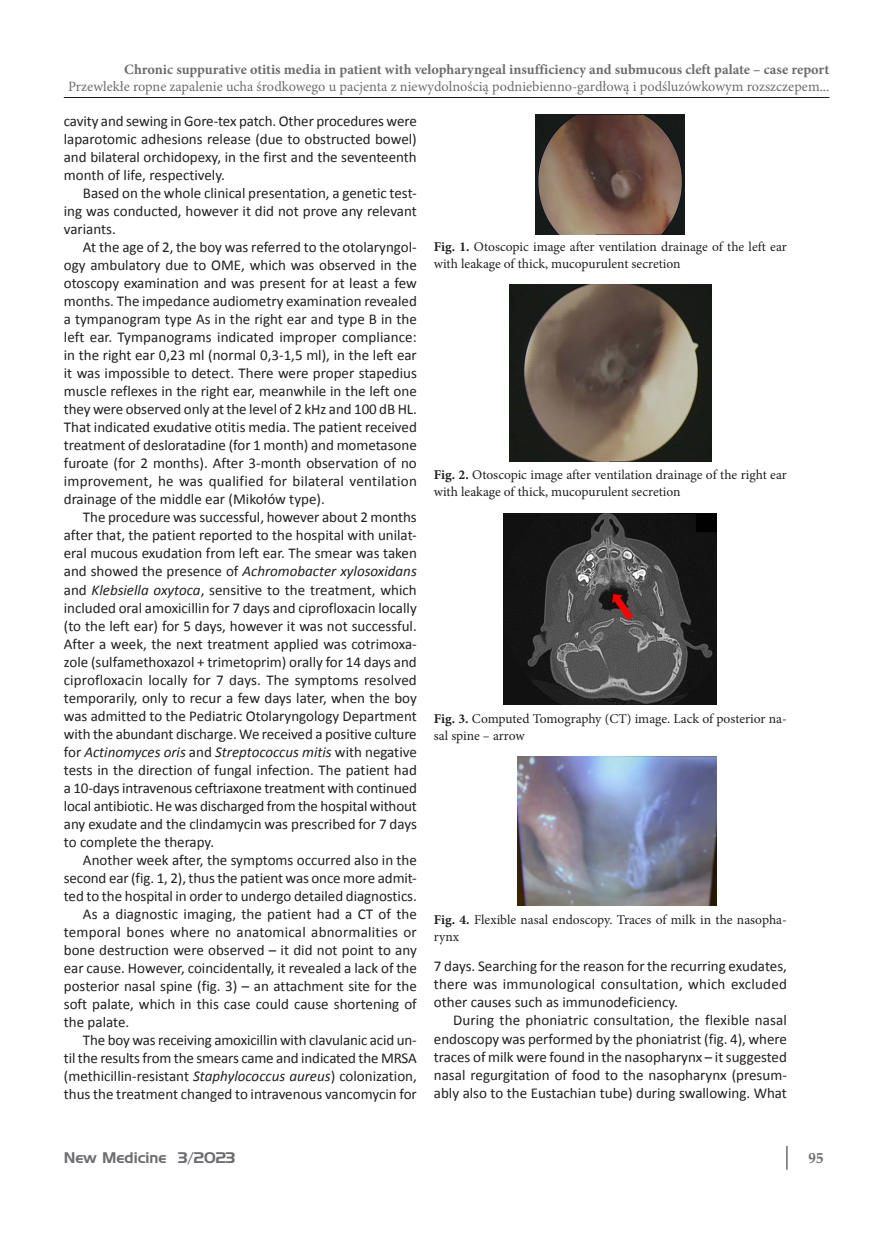
<style>
.page{position:relative;width:872px;height:1234px;background:#fff}
.page>*{position:absolute;margin:0;border:0;box-sizing:border-box;transform-origin:0 0}
.t1{font:15px/18px "Calibri";color:#231f20;text-align:justify}
.t2{font:15px "Grotesk Handel EE";color:#6c6d70}
.t3{font:700 15px "Palatino Linotype";color:#6c6d70}
.t4{font:14.25px "Minion Pro";color:#6c6d70}
.t5{font:700 14.25px "Minion Pro";color:#6c6d70}
.t6{font:13.5px/16.5px "Minion Pro";color:#231f20}
.s1{font-style:italic}
.s2{font-weight:700}
</style>
<div class="page">
<hr style="left:64px;top:97px;width:765px;height:1px;background:#231f20">
<svg style="left:786px;top:1145px;width:1px;height:24px"></svg>
<img style="left:536px;top:115px;width:149px;height:119px">
<img style="left:509px;top:285px;width:202px;height:176px">
<img style="left:503px;top:513px;width:213px;height:190px">
<img style="left:517px;top:756px;width:199px;height:149px">
<p class="t5" style="left:124px;top:60px;width:706px">Chronic suppurative otitis media in patient with velopharyngeal insufficiency and submucous cleft palate – case report</p>
<p class="t4" style="left:68px;top:77px;width:763px">Przewlekłe ropne zapalenie ucha środkowego u pacjenta z niewydolnością podniebienno-gardłową i podśluzówkowym rozszczepem...</p>
<p class="t1" style="left:64px;top:112px;width:354px">cavity and sewing in Gore-tex patch. Other procedures were laparotomic adhesions release (due to obstructed bowel) and bilateral orchidopexy, in the first and the seventeenth month of life, respectively.</p>
<p class="t1" style="left:64px;top:184px;width:354px;text-indent:19px">Based on the whole clinical presentation, a genetic test&shy;ing was conducted, however it did not prove any relevant variants.</p>
<p class="t1" style="left:64px;top:238px;width:354px;text-indent:19px">At the age of 2, the boy was referred to the otolaryngol&shy;ogy ambulatory due to OME, which was observed in the otoscopy examination and was present for at least a few months. The impedance audiometry examination revealed a tympanogram type As in the right ear and type B in the left ear. Tympanograms indicated improper compliance: in the right ear 0,23 ml (normal 0,3-1,5 ml), in the left ear it was impossible to detect. There were proper stapedius muscle reflexes in the right ear, meanwhile in the left one they were observed only at the level of 2 kHz and 100 dB HL.<br>That indicated exudative otitis media. The patient received treatment of desloratadine (for 1 month) and mometasone furoate (for 2 months). After 3-month observation of no improvement, he was qualified for bilateral ventilation drainage of the middle ear (Mikołów type).</p>
<p class="t1" style="left:64px;top:508px;width:354px;text-indent:19px">The procedure was successful, however about 2 months after that, the patient reported to the hospital with unilat&shy;eral mucous exudation from left ear. The smear was taken and showed the presence of <span class="s1">Achromobacter xylosoxidans </span>and <span class="s1">Klebsiella oxytoca</span>, sensitive to the treatment, which included oral amoxicillin for 7 days and ciprofloxacin locally (to the left ear) for 5 days, however it was not successful.<br>After a week, the next treatment applied was cotrimoxa&shy;zole (sulfamethoxazol + trimetoprim) orally for 14 days and ciprofloxacin locally for 7 days. The symptoms resolved temporarily, only to recur a few days later, when the boy was admitted to the Pediatric Otolaryngology Department with the abundant discharge. We received a positive culture for <span class="s1">Actinomyces oris</span> and <span class="s1">Streptococcus mitis</span> with negative tests in the direction of fungal infection. The patient had a 10-days intravenous ceftriaxone treatment with continued local antibiotic. He was discharged from the hospital without any exudate and the clindamycin was prescribed for 7 days to complete the therapy.</p>
<p class="t1" style="left:83px;top:850px;width:335px">Another week after, the symptoms occurred also in the</p>
<p class="t1" style="left:64px;top:868px;width:354px">second ear (fig. 1, 2), thus the patient was once more admit-</p>
<p class="t1" style="left:64px;top:886px;width:354px">ted to the hospital in order to undergo detailed diagnostics.</p>
<p class="t1" style="left:83px;top:904px;width:335px">As a diagnostic imaging, the patient had a CT of the</p>
<p class="t1" style="left:64px;top:922px;width:354px">temporal bones where no anatomical abnormalities or</p>
<p class="t1" style="left:64px;top:940px;width:354px">bone destruction were observed – it did not point to any</p>
<p class="t1" style="left:64px;top:958px;width:354px">ear cause. However, coincidentally, it revealed a lack of the</p>
<p class="t1" style="left:64px;top:976px;width:354px">posterior nasal spine (fig. 3) – an attachment site for the</p>
<p class="t1" style="left:64px;top:994px;width:354px">soft palate, which in this case could cause shortening of</p>
<p class="t1" style="left:64px;top:1012px;width:67px">the palate.</p>
<p class="t1" style="left:83px;top:1030px;width:335px">The boy was receiving amoxicillin with clavulanic acid un-</p>
<p class="t1" style="left:64px;top:1048px;width:354px">til the results from the smears came and indicated the MRSA</p>
<p class="t1" style="left:64px;top:1066px;width:354px">(methicillin-resistant <span class="s1">Staphylococcus aureus</span>) colonization,</p>
<p class="t1" style="left:64px;top:1084px;width:354px">thus the treatment changed to intravenous vancomycin for</p>
<p class="t6" style="left:434px;top:238px;width:354px"><span class="s2">Fig. 1.</span> Otoscopic image after ventilation drainage of the left ear with leakage of thick, mucopurulent secretion</p>
<p class="t6" style="left:434px;top:466px;width:354px"><span class="s2">Fig. 2.</span> Otoscopic image after ventilation drainage of the right ear with leakage of thick, mucopurulent secretion</p>
<p class="t6" style="left:434px;top:710px;width:354px"><span class="s2">Fig. 3.</span> Computed Tomography (CT) image. Lack of posterior na&shy;sal spine – arrow</p>
<p class="t6" style="left:434px;top:911px;width:354px"><span class="s2">Fig. 4.</span> Flexible nasal endoscopy. Traces of milk in the nasopha&shy;rynx</p>
<p class="t1" style="left:434px;top:957px;width:354px">7 days. Searching for the reason for the recurring exudates, there was immunological consultation, which excluded other causes such as immunodeficiency.</p>
<p class="t1" style="left:434px;top:1011px;width:354px;text-indent:19px">During the phoniatric consultation, the flexible nasal endoscopy was performed by the phoniatrist (fig. 4), where traces of milk were found in the nasopharynx – it suggested nasal regurgitation of food to the nasopharynx (presum&shy;ably also to the Eustachian tube) during swallowing. What</p>
<p class="t2" style="left:64px;top:1148px;width:173px">New Medicine 3/2023</p>
<p class="t3" style="left:808px;top:1146px;width:16px">95</p>
</div>
